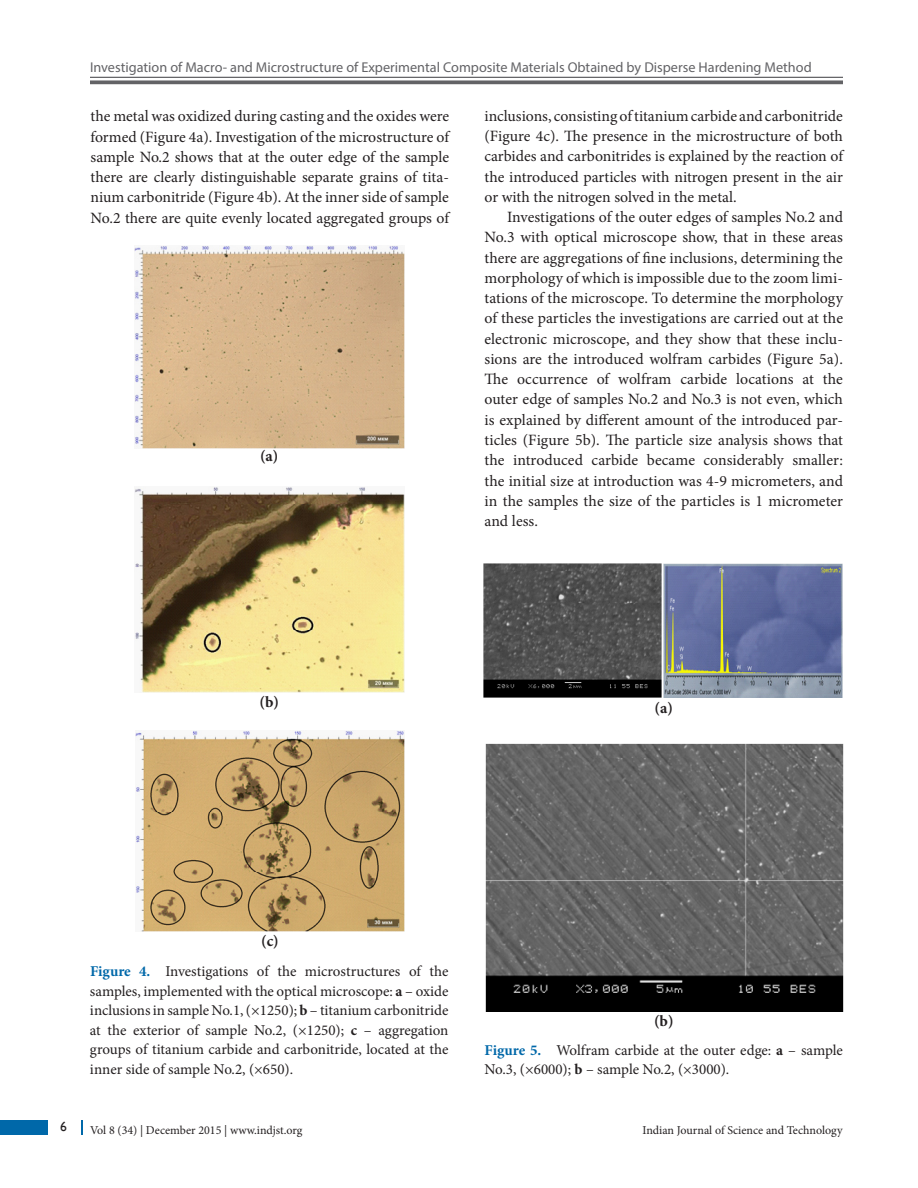
<style>
.page{position:relative;width:918px;height:1188px;background:#fff}
.page>*{position:absolute;margin:0;border:0;box-sizing:border-box;transform-origin:0 0}
.Text_Ind{font:15.75px/20.2px "Minion Pro";color:#231f20;text-align:justify}
.Text{font:700 15.75px "Minion Pro";color:#231f20}
.Fig_cap{font:15px/19.5px "Minion Pro";color:#231f20;text-align:justify}
.t1{font:14.25px "Myriad Pro";color:#636366}
.t2{font:13.5px "Gill Sans";color:#231f20}
.t3{font:12px "Minion Pro";color:#231f20}
.s1{font-weight:700;color:#0068a9}
.s2{font-weight:700}
</style>
<div class="page">
<hr style="left:90px;top:77px;width:753px;height:1px;background:#636366">
<svg style="left:90px;top:80px;width:753px;height:4px;background:#757578"></svg>
<div style="left:0;top:1120px;width:47px;height:15px;background:#0068a9"></div>
<svg style="left:81px;top:1120px;width:1px;height:15px"></svg>
<img style="left:135px;top:245px;width:269px;height:203px">
<img style="left:135px;top:487px;width:269px;height:205px">
<img style="left:136px;top:731px;width:269px;height:200px">
<img style="left:484px;top:564px;width:178px;height:134px">
<img style="left:664px;top:564px;width:179px;height:134px">
<img style="left:485px;top:743px;width:358px;height:269px">
<p class="t1" style="left:90px;top:59px;width:723px">Investigation of Macro- and Microstructure of Experimental Composite Materials Obtained by Disperse Hardening Method</p>
<p class="Text_Ind" style="left:91px;top:106px;width:360px">the metal was oxidized during casting and the oxides were formed (Figure 4a). Investigation of the microstructure of sample No.2 shows that at the outer edge of the sample there are clearly distinguishable separate grains of tita&shy;nium carbonitride (Figure 4b). At the inner side of sample No.2 there are quite evenly located aggregated groups of</p>
<p class="Text" style="left:260px;top:445px;width:20px">(a)</p>
<p class="Text_Ind" style="left:484px;top:106px;width:360px">inclusions, consisting of titanium carbide and carbonitride (Figure 4c). The presence in the microstructure of both carbides and carbonitrides is explained by the reaction of the introduced particles with nitrogen present in the air or with the nitrogen solved in the metal.</p>
<p class="Text_Ind" style="left:484px;top:207px;width:360px;text-indent:23px">Investigations of the outer edges of samples No.2 and No.3 with optical microscope show, that in these areas there are aggregations of fine inclusions, determining the morphology of which is impossible due to the zoom limi&shy;tations of the microscope. To determine the morphology of these particles the investigations are carried out at the electronic microscope, and they show that these inclu&shy;sions are the introduced wolfram carbides (Figure 5a).<br>The occurrence of wolfram carbide locations at the outer edge of samples No.2 and No.3 is not even, which is explained by different amount of the introduced par&shy;ticles (Figure 5b). The particle size analysis shows that the introduced carbide became considerably smaller: the initial size at introduction was 4-9 micrometers, and in the samples the size of the particles is 1 micrometer and less.</p>
<p class="Text" style="left:260px;top:690px;width:21px">(b)</p>
<p class="Text" style="left:655px;top:697px;width:20px">(a)</p>
<p class="Text" style="left:261px;top:929px;width:19px">(c)</p>
<p class="Fig_cap" style="left:90px;top:962px;width:360px"><span class="s1">Figure 4.</span> Investigations of the microstructures of the samples, implemented with the optical microscope: <span class="s2">a</span> – oxide inclusions in sample No.1, (×1250); <span class="s2">b</span> – titanium carbonitride at the exterior of sample No.2, (×1250); <span class="s2">c</span> – aggregation groups of titanium carbide and carbonitride, located at the inner side of sample No.2, (×650).</p>
<p class="t2" style="left:60px;top:1118px;width:8px">6</p>
<p class="t3" style="left:90px;top:1123px;width:214px">Vol 8 (34) | December 2015 | www.indjst.org</p>
<p class="Text" style="left:654px;top:1010px;width:21px">(b)</p>
<p class="Fig_cap" style="left:484px;top:1040px;width:360px"><span class="s1">Figure 5.</span> Wolfram carbide at the outer edge: <span class="s2">a</span> – sample<br>No.3, (×6000); <span class="s2">b</span> – sample No.2, (×3000).</p>
<p class="t3" style="left:642px;top:1123px;width:202px">Indian Journal of Science and Technology</p>
</div>
